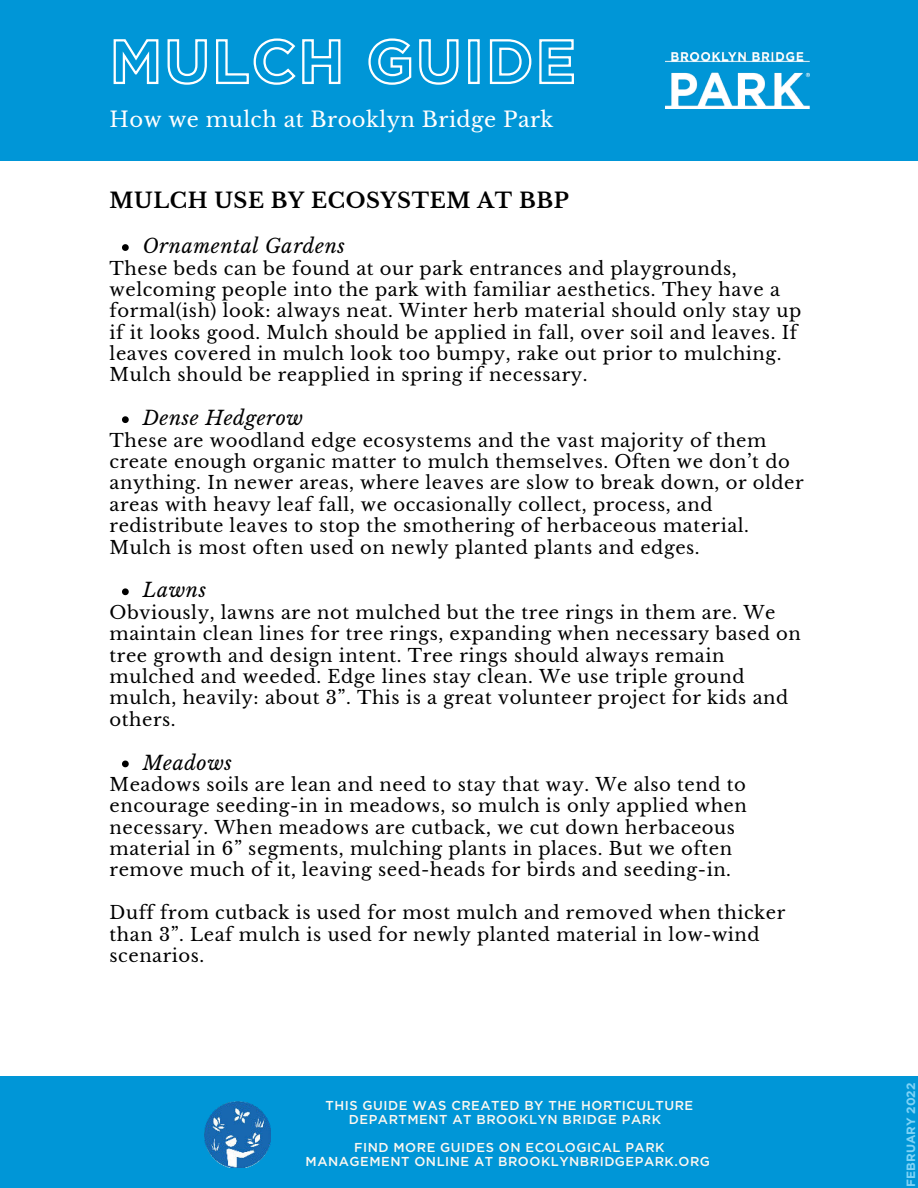
<style>
.page{position:relative;width:918px;height:1188px;background:#fff}
.page>*{position:absolute;margin:0;border:0;box-sizing:border-box;transform-origin:0 0}
.t1{font:21px "Libre Baskerville";letter-spacing:.02em;color:#fff}
.t2{font:700 21px "Libre Baskerville";letter-spacing:.03em;color:#000}
.t3{font:italic 19.5px "Libre Baskerville";letter-spacing:.03em;color:#000}
.t4{font:18px/21.3px "Libre Baskerville";letter-spacing:.03em;color:#000}
.t5{font:500 12.9px/14px "Gotham";letter-spacing:.04em;color:#fdf8f1}
.t6{font:700 12px "Gotham";color:#7ed3f7}
</style>
<div class="page">
<div style="left:0;top:0;width:918px;height:161px;background:#0096d7"></div>
<img style="left:666px;top:52px;width:144px;height:56px">
<svg style="left:113px;top:38px;width:461px;height:47px"></svg>
<div style="left:0;top:1077px;width:918px;height:111px;background:#0096d7"></div>
<img style="left:205px;top:1101px;width:66px;height:67px">
<svg style="left:122px;top:244px;width:7px;height:7px"></svg>
<svg style="left:122px;top:416px;width:7px;height:7px"></svg>
<svg style="left:122px;top:588px;width:7px;height:7px"></svg>
<svg style="left:122px;top:761px;width:7px;height:6px"></svg>
<p class="t1" style="left:110px;top:106px;width:446px">How we mulch at Brooklyn Bridge Park</p>
<p class="t2" style="left:110px;top:188px;width:461px">MULCH USE BY ECOSYSTEM AT BBP</p>
<p class="t3" style="left:143px;top:234px;width:204px">Ornamental Gardens</p>
<p class="t4" style="left:110px;top:257px;width:693px">These beds can be found at our park entrances and playgrounds, welcoming people into the park with familiar aesthetics. They have a formal(ish) look: always neat. Winter herb material should only stay up if it looks good. Mulch should be applied in fall, over soil and leaves. If leaves covered in mulch look too bumpy, rake out prior to mulching.<br>Mulch should be reapplied in spring if necessary.</p>
<p class="t3" style="left:143px;top:406px;width:162px">Dense Hedgerow</p>
<p class="t4" style="left:110px;top:430px;width:696px">These are woodland edge ecosystems and the vast majority of them create enough organic matter to mulch themselves. Often we don’t do anything. In newer areas, where leaves are slow to break down, or older areas with heavy leaf fall, we occasionally collect, process, and redistribute leaves to stop the smothering of herbaceous material.<br>Mulch is most often used on newly planted plants and edges.</p>
<p class="t3" style="left:143px;top:579px;width:65px">Lawns</p>
<p class="t4" style="left:110px;top:602px;width:693px">Obviously, lawns are not mulched but the tree rings in them are. We maintain clean lines for tree rings, expanding when necessary based on tree growth and design intent. Tree rings should always remain mulched and weeded. Edge lines stay clean. We use triple ground mulch, heavily: about 3”. This is a great volunteer project for kids and others.</p>
<p class="t3" style="left:143px;top:751px;width:91px">Meadows</p>
<p class="t4" style="left:110px;top:774px;width:639px">Meadows soils are lean and need to stay that way. We also tend to encourage seeding-in in meadows, so mulch is only applied when necessary. When meadows are cutback, we cut down herbaceous material in 6” segments, mulching plants in places. But we often remove much of it, leaving seed-heads for birds and seeding-in.</p>
<p class="t4" style="left:110px;top:902px;width:677px">Duff from cutback is used for most mulch and removed when thicker than 3”. Leaf mulch is used for newly planted material in low-wind scenarios.</p>
<p class="t5" style="left:349px;top:1099px;width:346px;text-indent:-23px">THIS GUIDE WAS CREATED BY THE HORTICULTURE<br>DEPARTMENT AT BROOKLYN BRIDGE PARK</p>
<p class="t5" style="left:306px;top:1141px;width:406px;text-align:center">FIND MORE GUIDES ON ECOLOGICAL PARK<br>MANAGEMENT ONLINE AT BROOKLYNBRIDGEPARK.ORG</p>
<p class="t6" style="left:903px;top:1187px;width:105px;rotate:-90deg">FEBRUARY 2022</p>
</div>
